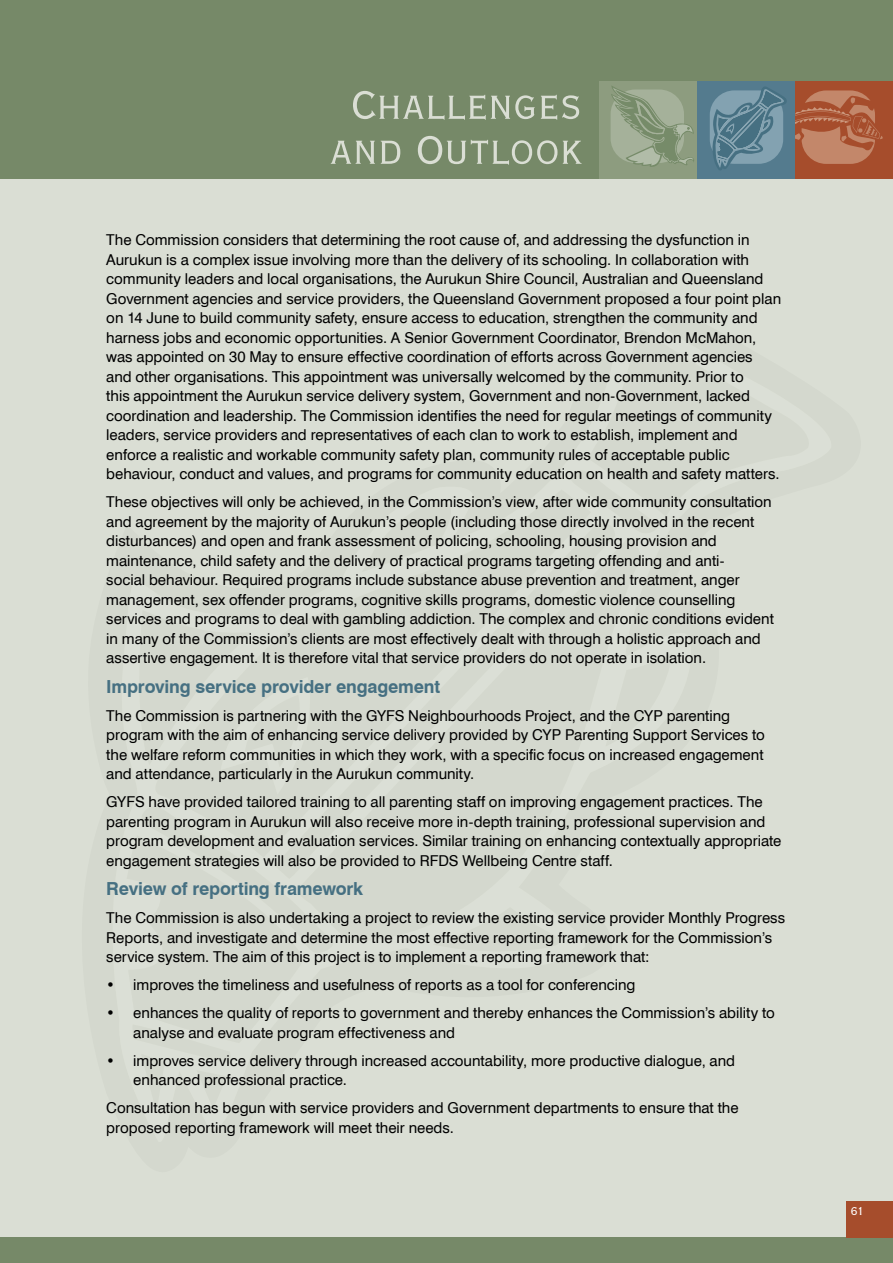
<style>
.page{position:relative;width:893px;height:1263px;background:#fff}
.page>*{position:absolute;margin:0;border:0;box-sizing:border-box;transform-origin:0 0}
.t1{font:52.5px/45px "Copperplate Gothic Std 29 BC";letter-spacing:-.015em;color:#daded4;text-align:center}
.t2{font:700 18px "Swiss 721 BT";letter-spacing:-.01em;color:#467082}
.t3{font:15px/19.5px "Swiss 721 BT";color:#000}
.t4{font:15px "Copperplate Gothic Std 29 BC";color:#fff}
</style>
<div class="page">
<div style="left:0;top:0;width:893px;height:179px;background:#768968"></div>
<div style="left:0;top:179px;width:893px;height:1058px;background:#daded4"></div>
<div style="left:795px;top:81px;width:98px;height:98px;background:#a64d2c"></div>
<svg style="left:795px;top:91px;width:88px;height:73px"></svg>
<div style="left:600px;top:81px;width:97px;height:98px;background:#8d9c7f"></div>
<svg style="left:611px;top:86px;width:83px;height:81px"></svg>
<div style="left:697px;top:81px;width:98px;height:98px;background:#547b8e"></div>
<svg style="left:710px;top:87px;width:77px;height:83px"></svg>
<div style="left:0;top:1237px;width:893px;height:26px;background:#768968"></div>
<div style="left:846px;top:1201px;width:47px;height:36px;background:#a64d2c"></div>
<h1 class="t1" style="left:329px;top:83px;width:255px">Challenges and Outlook</h1>
<p class="t3" style="left:106px;top:230px;width:676px">The Commission considers that determining the root cause of, and addressing the dysfunction in Aurukun is a complex issue involving more than the delivery of its schooling. In collaboration with community leaders and local organisations, the Aurukun Shire Council, Australian and Queensland Government agencies and service providers, the Queensland Government proposed a four point plan on 14 June to build community safety, ensure access to education, strengthen the community and harness jobs and economic opportunities. A Senior Government Coordinator, Brendon McMahon, was appointed on 30 May to ensure effective coordination of efforts across Government agencies and other organisations. This appointment was universally welcomed by the community. Prior to<br>this appointment the Aurukun service delivery system, Government and non-Government, lacked coordination and leadership. The Commission identifies the need for regular meetings of community leaders, service providers and representatives of each clan to work to establish, implement and enforce a realistic and workable community safety plan, community rules of acceptable public behaviour, conduct and values, and programs for community education on health and safety matters.</p>
<p class="t3" style="left:106px;top:492px;width:669px">These objectives will only be achieved, in the Commission’s view, after wide community consultation and agreement by the majority of Aurukun’s people (including those directly involved in the recent disturbances) and open and frank assessment of policing, schooling, housing provision and maintenance, child safety and the delivery of practical programs targeting offending and anti-<br>social behaviour. Required programs include substance abuse prevention and treatment, anger management, sex offender programs, cognitive skills programs, domestic violence counselling services and programs to deal with gambling addiction. The complex and chronic conditions evident in many of the Commission’s clients are most effectively dealt with through a holistic approach and assertive engagement. It is therefore vital that service providers do not operate in isolation.</p>
<p class="t2" style="left:106px;top:675px;width:335px">Improving service provider engagement</p>
<p class="t3" style="left:106px;top:706px;width:660px">The Commission is partnering with the GYFS Neighbourhoods Project, and the CYP parenting program with the aim of enhancing service delivery provided by CYP Parenting Support Services to the welfare reform communities in which they work, with a specific focus on increased engagement and attendance, particularly in the Aurukun community.</p>
<p class="t3" style="left:106px;top:792px;width:677px">GYFS have provided tailored training to all parenting staff on improving engagement practices. The parenting program in Aurukun will also receive more in-depth training, professional supervision and program development and evaluation services. Similar training on enhancing contextually appropriate engagement strategies will also be provided to RFDS Wellbeing Centre staff.</p>
<p class="t2" style="left:106px;top:878px;width:258px">Review of reporting framework</p>
<p class="t3" style="left:106px;top:908px;width:680px">The Commission is also undertaking a project to review the existing service provider Monthly Progress<br>Reports, and investigate and determine the most effective reporting framework for the Commission’s service system. The aim of this project is to implement a reporting framework that:</p>
<p class="t3" style="left:106px;top:975px;width:531px">• improves the timeliness and usefulness of reports as a tool for conferencing</p>
<p class="t3" style="left:133px;top:1003px;width:643px;text-indent:-27px">• enhances the quality of reports to government and thereby enhances the Commission’s ability to analyse and evaluate program effectiveness and</p>
<p class="t3" style="left:133px;top:1051px;width:603px;text-indent:-27px">• improves service delivery through increased accountability, more productive dialogue, and enhanced professional practice.</p>
<p class="t3" style="left:106px;top:1098px;width:634px">Consultation has begun with service providers and Government departments to ensure that the proposed reporting framework will meet their needs.</p>
<p class="t4" style="left:850px;top:1203px;width:15px">61</p>
</div>
